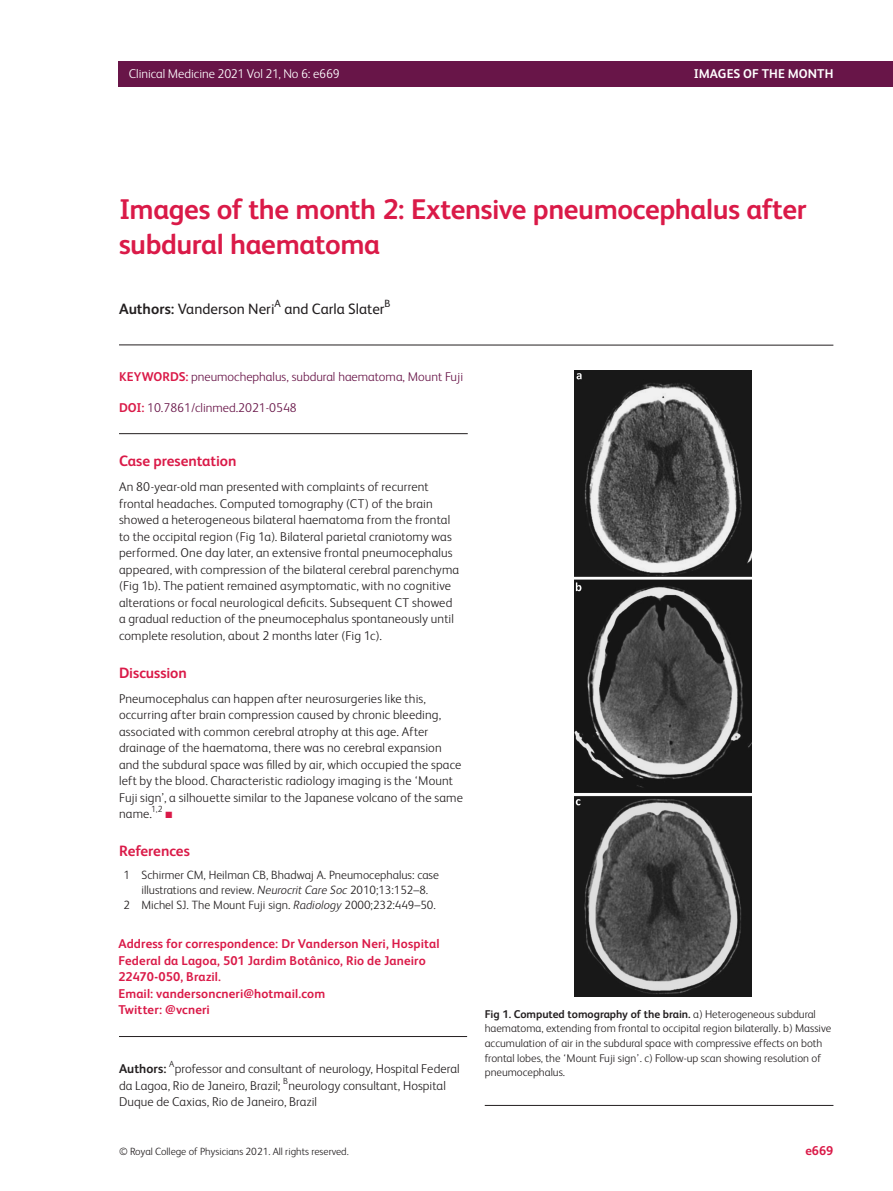
<style>
.page{position:relative;width:893px;height:1191px;background:#fff}
.page>*{position:absolute;margin:0;border:0;box-sizing:border-box;transform-origin:0 0}
.subject{font:700 28.5px/34.5px "FS Albert";letter-spacing:-.015em;color:#da1a48}
.front_article-meta_C{font:15px "FS Albert";color:#231f20}
.body_H1{font:700 15px "FS Albert";letter-spacing:-.005em;color:#da1a48}
.back_ref-list_TITLE{font:700 15px "FS Albert";letter-spacing:-.005em;color:#da1a48}
.body_sec_P_noIndent{font:300 12.75px/16.5px "FS Albert";letter-spacing:.01em;color:#231f20}
.article-meta_author{font:700 12.75px/16.5px "FS Albert";letter-spacing:.01em;color:#da1a48}
.article-meta_contrib{font:300 12.75px/16.5px "FS Albert";letter-spacing:.005em;color:#231f20}
.article-meta_kwd-gro{font:300 12.75px "FS Albert";color:#681548}
.t1{font:300 12.75px "FS Albert";letter-spacing:-.005em;color:#fff}
.t2{font:700 12.75px "FS Albert";letter-spacing:.005em;color:#fff}
.back_ref-list_REF_1{font:300 12px/15px "FS Albert";color:#231f20;text-align:center}
.fig_caption_P_noInde{font:300 11.25px/14.7px "FS Albert";color:#231f20}
.t3{font:300 10.5px "FS Albert";color:#231f20}
.front_article-meta_C-2{font:10.5px "FS Albert";color:#231f20}
.body_sec_P_noIndent-2{font:9px "Zapf Dingbats";color:#da1a48}
.s1{font-weight:700}
.s2{font-weight:700;color:#da1a48}
.s3{font-style:italic}
</style>
<div class="page">
<div style="left:119px;top:62px;width:774px;height:25px;background:#681548"></div>
<hr style="left:119px;top:433px;width:349px;height:1px;background:#231f20">
<hr style="left:119px;top:1036px;width:348px;height:1px;background:#231f20">
<hr style="left:119px;top:344px;width:714px;height:1px;background:#231f20">
<hr style="left:485px;top:1105px;width:348px;height:1px;background:#231f20">
<img style="left:575px;top:370px;width:176px;height:626px">
<p class="t1" style="left:129px;top:66px;width:212px">Clinical Medicine 2021 Vol 21, No 6: e669</p>
<p class="t2" style="left:694px;top:66px;width:141px">IMAGES OF THE MONTH</p>
<p class="subject" style="left:119px;top:192px;width:689px">Images of the month 2: Extensive pneumocephalus after subdural haematoma</p>
<p class="front_article-meta_C" style="left:119px;top:300px;width:157px"><span class="s1">Authors:</span> Vanderson Neri</p>
<p class="front_article-meta_C-2" style="left:275px;top:297px;width:8px">A</p>
<p class="front_article-meta_C" style="left:284px;top:300px;width:102px">and Carla Slater</p>
<p class="front_article-meta_C-2" style="left:385px;top:297px;width:7px">B</p>
<p class="article-meta_kwd-gro" style="left:119px;top:369px;width:346px"><span class="s2">KEYWORDS:</span> pneumochephalus, subdural haematoma, Mount Fuji</p>
<p class="article-meta_kwd-gro" style="left:119px;top:400px;width:179px"><span class="s2">DOI:</span> 10.7861/clinmed.2021-0548</p>
<p class="body_H1" style="left:119px;top:452px;width:119px">Case presentation</p>
<p class="body_sec_P_noIndent" style="left:119px;top:478px;width:342px">An 80-year-old man presented with complaints of recurrent frontal headaches. Computed tomography (CT) of the brain showed a heterogeneous bilateral haematoma from the frontal to the occipital region (Fig 1a). Bilateral parietal craniotomy was performed. One day later, an extensive frontal pneumocephalus appeared, with compression of the bilateral cerebral parenchyma (Fig 1b). The patient remained asymptomatic, with no cognitive alterations or focal neurological deficits. Subsequent CT showed a gradual reduction of the pneumocephalus spontaneously until complete resolution, about 2 months later (Fig 1c).</p>
<p class="body_H1" style="left:119px;top:664px;width:69px">Discussion</p>
<p class="body_sec_P_noIndent" style="left:119px;top:690px;width:345px">Pneumocephalus can happen after neurosurgeries like this, occurring after brain compression caused by chronic bleeding, associated with common cerebral atrophy at this age. After drainage of the haematoma, there was no cerebral expansion and the subdural space was filled by air, which occupied the space left by the blood. Characteristic radiology imaging is the ‘Mount Fuji sign’, a silhouette similar to the Japanese volcano of the same name.<sup>1,2</sup></p>
<p class="body_sec_P_noIndent-2" style="left:165px;top:811px;width:8px">■</p>
<p class="back_ref-list_TITLE" style="left:119px;top:842px;width:72px">References</p>
<p class="back_ref-list_REF_1" style="left:124px;top:867px;width:317px">1 Schirmer CM, Heilman CB, Bhadwaj A. Pneumocephalus: case illustrations and review. <span class="s3">Neurocrit Care Soc</span> 2010;13:152–8.</p>
<p class="back_ref-list_REF_1" style="left:124px;top:897px;width:314px">2 Michel SJ. The Mount Fuji sign. <span class="s3">Radiology</span> 2000;232:449–50.</p>
<p class="article-meta_author" style="left:118px;top:935px;width:323px">Address for correspondence: Dr Vanderson Neri, Hospital Federal da Lagoa, 501 Jardim Botânico, Rio de Janeiro 22470-050, Brazil.<br>Email: vandersoncneri@hotmail.com<br>Twitter: @vcneri</p>
<p class="article-meta_contrib" style="left:119px;top:1060px;width:342px"><span class="s1">Authors:</span> <sup>A</sup>professor and consultant of neurology, Hospital Federal da Lagoa, Rio de Janeiro, Brazil; <sup>B</sup>neurology consultant, Hospital<br>Duque de Caxias, Rio de Janeiro, Brazil</p>
<p class="fig_caption_P_noInde" style="left:485px;top:1006px;width:348px"><span class="s1">Fig 1. Computed tomography of the brain.</span> a) Heterogeneous subdural haematoma, extending from frontal to occipital region bilaterally. b) Massive accumulation of air in the subdural space with compressive effects on both frontal lobes, the ‘Mount Fuji sign’. c) Follow-up scan showing resolution of pneumocephalus.</p>
<p class="t3" style="left:119px;top:1145px;width:231px">© Royal College of Physicians 2021. All rights reserved.</p>
<p class="article-meta_author" style="left:805px;top:1142px;width:30px">e669</p>
</div>
